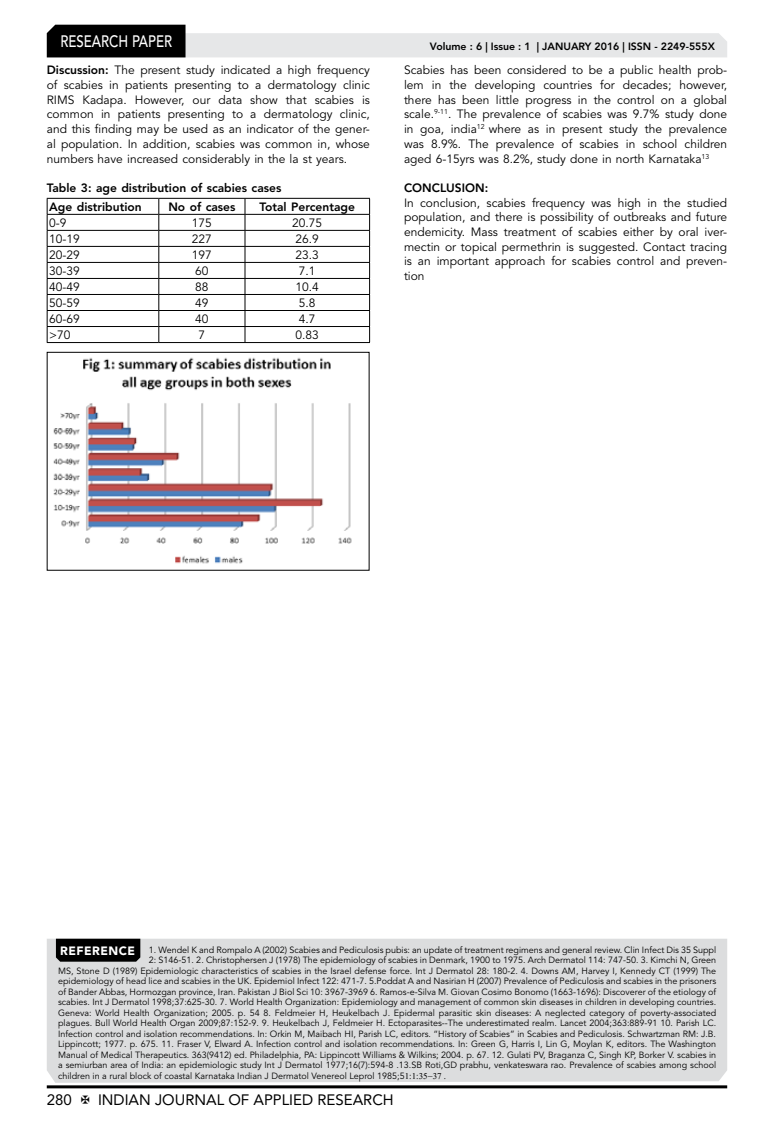
<style>
.page{position:relative;width:774px;height:1136px;background:#fff}
.page>*{position:absolute;margin:0;border:0;box-sizing:border-box;transform-origin:0 0}
.t1{font:500 16.5px "Avenir LT Std";color:#fff;scale:.8 1}
.t2{font:15px "Avenir LT Std";color:#000}
.t3{font:12px/14.7px "Avenir LT Std";color:#000;text-align:justify}
.t4{font:800 12px/18.9px "Avenir LT Std";color:#000}
.t5{font:800 10.5px "Avenir LT Std";color:#000}
.t6{font:9px "Avenir LT Std";color:#000}
.s1{font-weight:800}
.s2{font-weight:900;font-size:12px;color:#fff}
</style>
<div class="page">
<hr style="left:47px;top:1085px;width:680px;height:3px;background:#000">
<svg style="left:47px;top:25px;width:680px;height:32px"></svg>
<div style="left:47px;top:938px;width:680px;height:144px;background:#dcddde"></div>
<div style="left:56px;top:938px;width:84px;height:23px;background:#000"></div>
<svg style="left:48px;top:199px;width:321px;height:143px"></svg>
<hr style="left:47px;top:214px;width:112px;height:1px;background:#000">
<hr style="left:159px;top:214px;width:86px;height:1px;background:#000">
<hr style="left:245px;top:214px;width:125px;height:1px;background:#000">
<hr style="left:47px;top:230px;width:112px;height:1px;background:#000">
<hr style="left:159px;top:230px;width:86px;height:1px;background:#000">
<hr style="left:245px;top:230px;width:125px;height:1px;background:#000">
<hr style="left:47px;top:246px;width:112px;height:1px;background:#000">
<hr style="left:159px;top:246px;width:86px;height:1px;background:#000">
<hr style="left:245px;top:246px;width:125px;height:1px;background:#000">
<hr style="left:47px;top:262px;width:112px;height:1px;background:#000">
<hr style="left:159px;top:262px;width:86px;height:1px;background:#000">
<hr style="left:245px;top:262px;width:125px;height:1px;background:#000">
<hr style="left:47px;top:278px;width:112px;height:1px;background:#000">
<hr style="left:159px;top:278px;width:86px;height:1px;background:#000">
<hr style="left:245px;top:278px;width:125px;height:1px;background:#000">
<hr style="left:47px;top:294px;width:112px;height:1px;background:#000">
<hr style="left:159px;top:294px;width:86px;height:1px;background:#000">
<hr style="left:245px;top:294px;width:125px;height:1px;background:#000">
<hr style="left:47px;top:310px;width:112px;height:1px;background:#000">
<hr style="left:159px;top:310px;width:86px;height:1px;background:#000">
<hr style="left:245px;top:310px;width:125px;height:1px;background:#000">
<hr style="left:47px;top:326px;width:112px;height:1px;background:#000">
<hr style="left:159px;top:326px;width:86px;height:1px;background:#000">
<svg style="left:158px;top:199px;width:1px;height:143px"></svg>
<hr style="left:245px;top:326px;width:125px;height:1px;background:#000">
<svg style="left:245px;top:199px;width:1px;height:143px"></svg>
<hr style="left:47px;top:198px;width:112px;height:1px;background:#000">
<hr style="left:159px;top:198px;width:86px;height:1px;background:#000">
<hr style="left:245px;top:198px;width:125px;height:1px;background:#000">
<svg style="left:47px;top:199px;width:1px;height:143px"></svg>
<svg style="left:369px;top:199px;width:1px;height:143px"></svg>
<hr style="left:47px;top:342px;width:112px;height:1px;background:#000">
<hr style="left:159px;top:342px;width:86px;height:1px;background:#000">
<hr style="left:245px;top:342px;width:125px;height:1px;background:#000">
<img style="left:53px;top:357px;width:299px;height:207px">
<div style="left:47px;top:352px;width:322px;height:218px;border:1px solid #000"></div>
<svg style="left:406px;top:1072px;width:40px;height:6px"></svg>
<h1 class="t1" style="left:60px;top:32px;width:139px">RESEARCH PAPER</h1>
<p class="t3" style="left:47px;top:63px;width:325px"><span class="s1">Discussion:</span> The present study indicated a high frequency of scabies in patients presenting to a dermatology clinic RIMS Kadapa. However, our data show that scabies is common in patients presenting to a dermatology clinic, and this finding may be used as an indicator of the gener&shy;al population. In addition, scabies was common in, whose numbers have increased considerably in the la st years.</p>
<h3 class="t4" style="left:47px;top:178px;width:236px">Table 3: age distribution of scabies cases<br>Age distribution</h3>
<h3 class="t4" style="left:168px;top:197px;width:69px">No of cases</h3>
<h3 class="t4" style="left:260px;top:197px;width:97px">Total Percentage</h3>
<h3 class="t3" style="left:49px;top:216px;width:19px">0-9</h3>
<h3 class="t3" style="left:192px;top:216px;width:22px">175</h3>
<h3 class="t3" style="left:292px;top:216px;width:32px">20.75</h3>
<h3 class="t3" style="left:49px;top:232px;width:32px">10-19</h3>
<h3 class="t3" style="left:192px;top:232px;width:22px">227</h3>
<h3 class="t3" style="left:296px;top:232px;width:25px">26.9</h3>
<h3 class="t3" style="left:49px;top:248px;width:32px">20-29</h3>
<h3 class="t3" style="left:192px;top:248px;width:22px">197</h3>
<h3 class="t3" style="left:296px;top:248px;width:25px">23.3</h3>
<h3 class="t3" style="left:49px;top:264px;width:32px">30-39</h3>
<h3 class="t3" style="left:195px;top:264px;width:15px">60</h3>
<h3 class="t3" style="left:299px;top:264px;width:18px">7.1</h3>
<h3 class="t3" style="left:49px;top:280px;width:32px">40-49</h3>
<h3 class="t3" style="left:195px;top:280px;width:15px">88</h3>
<h3 class="t3" style="left:296px;top:280px;width:25px">10.4</h3>
<h3 class="t3" style="left:49px;top:296px;width:32px">50-59</h3>
<h3 class="t3" style="left:195px;top:296px;width:15px">49</h3>
<h3 class="t3" style="left:299px;top:296px;width:18px">5.8</h3>
<h3 class="t3" style="left:49px;top:312px;width:32px">60-69</h3>
<h3 class="t3" style="left:195px;top:312px;width:15px">40</h3>
<h3 class="t3" style="left:299px;top:312px;width:18px">4.7</h3>
<h3 class="t3" style="left:49px;top:328px;width:23px">&gt;70</h3>
<h3 class="t3" style="left:199px;top:328px;width:8px">7</h3>
<h3 class="t3" style="left:296px;top:328px;width:25px">0.83</h3>
<p class="t5" style="left:430px;top:41px;width:286px">Volume : 6 | Issue : 1 | JANUARY 2016 | ISSN - 2249-555X</p>
<p class="t3" style="left:404px;top:63px;width:325px">Scabies has been considered to be a public health prob&shy;lem in the developing countries for decades; however, there has been little progress in the control on a global scale.<sup>9-11</sup>. The prevalence of scabies was 9.7% study done in goa, india<sup>12</sup> where as in present study the prevalence was 8.9%. The prevalence of scabies in school children aged 6-15yrs was 8.2%, study done in north Karnataka<sup>13</sup></p>
<h3 class="t4" style="left:404px;top:178px;width:86px">CONCLUSION:</h3>
<p class="t3" style="left:404px;top:195px;width:325px">In conclusion, scabies frequency was high in the studied population, and there is possibility of outbreaks and future endemicity. Mass treatment of scabies either by oral iver&shy;mectin or topical permethrin is suggested. Contact tracing is an important approach for scabies control and preven&shy;tion</p>
<p class="t6" style="left:60px;top:944px;width:657px"><span class="s2">REFERENCE</span> 1. Wendel K and Rompalo A (2002) Scabies and Pediculosis pubis: an update of treatment regimens and general review. Clin Infect Dis 35 Suppl</p>
<p class="t6" style="left:149px;top:954px;width:569px">2: S146-51. 2. Christophersen J (1978) The epidemiology of scabies in Denmark, 1900 to 1975. Arch Dermatol 114: 747-50. 3. Kimchi N, Green</p>
<p class="t6" style="left:58px;top:965px;width:660px">MS, Stone D (1989) Epidemiologic characteristics of scabies in the Israel defense force. Int J Dermatol 28: 180-2. 4. Downs AM, Harvey I, Kennedy CT (1999) The</p>
<p class="t6" style="left:58px;top:975px;width:659px">epidemiology of head lice and scabies in the UK. Epidemiol Infect 122: 471-7. 5.Poddat A and Nasirian H (2007) Prevalence of Pediculosis and scabies in the prisoners</p>
<p class="t6" style="left:58px;top:986px;width:660px">of Bander Abbas, Hormozgan province, Iran. Pakistan J Biol Sci 10: 3967-3969 6. Ramos-e-Silva M. Giovan Cosimo Bonomo (1663-1696): Discoverer of the etiology of</p>
<p class="t6" style="left:58px;top:996px;width:659px">scabies. Int J Dermatol 1998;37:625-30. 7. World Health Organization: Epidemiology and management of common skin diseases in children in developing countries.</p>
<p class="t6" style="left:58px;top:1007px;width:659px">Geneva: World Health Organization; 2005. p. 54 8. Feldmeier H, Heukelbach J. Epidermal parasitic skin diseases: A neglected category of poverty-associated</p>
<p class="t6" style="left:58px;top:1017px;width:660px">plagues. Bull World Health Organ 2009;87:152-9. 9. Heukelbach J, Feldmeier H. Ectoparasites--The underestimated realm. Lancet 2004;363:889-91 10. Parish LC.</p>
<p class="t6" style="left:58px;top:1028px;width:659px">Infection control and isolation recommendations. In: Orkin M, Maibach HI, Parish LC, editors. “History of Scabies” in Scabies and Pediculosis. Schwartzman RM: J.B.</p>
<p class="t6" style="left:58px;top:1038px;width:660px">Lippincott; 1977. p. 675. 11. Fraser V, Elward A. Infection control and isolation recommendations. In: Green G, Harris I, Lin G, Moylan K, editors. The Washington</p>
<p class="t6" style="left:58px;top:1049px;width:660px">Manual of Medical Therapeutics. 363(9412) ed. Philadelphia, PA: Lippincott Williams &amp; Wilkins; 2004. p. 67. 12. Gulati PV, Braganza C, Singh KP, Borker V. scabies in</p>
<p class="t6" style="left:58px;top:1059px;width:659px">a semiurban area of India: an epidemiologic study Int J Dermatol 1977;16(7):594-8 .13.SB Roti,GD prabhu, venkateswara rao. Prevalence of scabies among school</p>
<p class="t6" style="left:58px;top:1070px;width:348px">children in a rural block of coastal Karnataka Indian J Dermatol Venereol Leprol 1985;5</p>
<h2 class="t2" style="left:47px;top:1090px;width:27px">280</h2>
<h2 class="t2" style="left:98px;top:1090px;width:297px">INDIAN JOURNAL OF APPLIED RESEARCH</h2>
</div>
